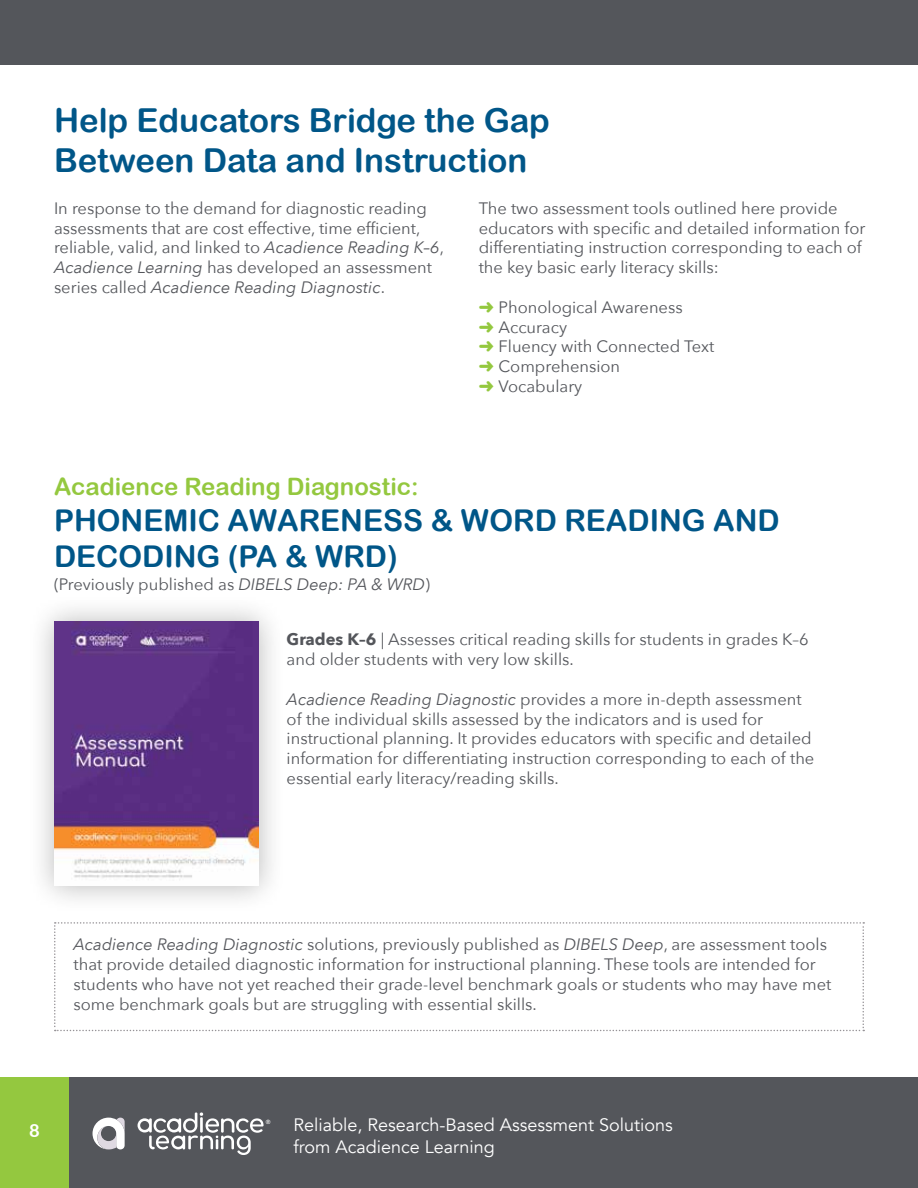
<style>
.page{position:relative;width:918px;height:1188px;background:#fff}
.page>*{position:absolute;margin:0;border:0;box-sizing:border-box;transform-origin:0 0}
.t1{font:33px/39.6px "Arial Rounded MT Bold";color:#005688}
.t2{font:30px/36px "Arial Rounded MT Bold";color:#005688}
.t3{font:24px "Arial Rounded MT Bold";color:#94c83f}
.t4{font:18px/21.6px "Avenir";color:#fff}
.t5{font:18px "Arial Rounded MT Bold";color:#fff}
.t6{font:16.5px/19.8px "Avenir Next";color:#54565b}
.t7{font:500 6px "Avenir";color:#fff}
.s1{font-style:italic}
.s2{color:#94c83f}
.s3{font-weight:700}
</style>
<div class="page">
<div style="left:0;top:1077px;width:918px;height:111px;background:#54565b"></div>
<div style="left:0;top:1077px;width:69px;height:111px;background:#94c83f"></div>
<svg style="left:93px;top:1118px;width:32px;height:31px"></svg>
<svg style="left:138px;top:1112px;width:126px;height:43px"></svg>
<div style="left:0;top:0;width:918px;height:64px;background:#54565b"></div>
<div style="left:28px;top:595px;width:258px;height:318px;background:#000;opacity:.28"></div>
<img style="left:54px;top:621px;width:204px;height:264px">
<svg style="left:54px;top:922px;width:810px;height:109px"></svg>
<h1 class="t1" style="left:54px;top:100px;width:497px">Help Educators Bridge the Gap<br>Between Data and Instruction</h1>
<p class="t6" style="left:54px;top:197px;width:392px">In response to the demand for diagnostic reading assessments that are cost effective, time efficient, reliable, valid, and linked to <span class="s1">Acadience Reading K–6</span>, <span class="s1">Acadience Learning</span> has developed an assessment series called <span class="s1">Acadience Reading Diagnostic</span>.</p>
<p class="t6" style="left:479px;top:197px;width:388px">The two assessment tools outlined here provide educators with specific and detailed information for differentiating instruction corresponding to each of the key basic early literacy skills:</p>
<p class="t6" style="left:479px;top:296px;width:237px"><span class="s2">➜</span> Phonological Awareness<br><span class="s2">➜</span> Accuracy<br><span class="s2">➜</span> Fluency with Connected Text <span class="s2">➜</span> Comprehension<br><span class="s2">➜</span> Vocabulary</p>
<h3 class="t3" style="left:54px;top:473px;width:366px">Acadience Reading Diagnostic:</h3>
<h2 class="t2" style="left:54px;top:502px;width:727px">PHONEMIC AWARENESS &amp; WORD READING AND<br>DECODING (PA &amp; WRD)</h2>
<p class="t6" style="left:54px;top:574px;width:378px">(Previously published as <span class="s1">DIBELS Deep: PA &amp; WRD</span>)</p>
<p class="t6" style="left:287px;top:629px;width:524px"><span class="s3">Grades K–6</span> | Assesses critical reading skills for students in grades K–6 and older students with very low skills.</p>
<p class="t6" style="left:287px;top:688px;width:529px"><span class="s1">Acadience Reading Diagnostic</span> provides a more in-depth assessment of the individual skills assessed by the indicators and is used for instructional planning. It provides educators with specific and detailed information for differentiating instruction corresponding to each of the essential early literacy/reading skills.</p>
<p class="t6" style="left:74px;top:934px;width:759px"><span class="s1">Acadience Reading Diagnostic</span> solutions, previously published as <span class="s1">DIBELS Deep</span>, are assessment tools that provide detailed diagnostic information for instructional planning. These tools are intended for students who have not yet reached their grade-level benchmark goals or students who may have met some benchmark goals but are struggling with essential skills.</p>
<p class="t5" style="left:29px;top:1120px;width:12px">8</p>
<p class="t7" style="left:266px;top:1117px;width:6px">®</p>
<p class="t4" style="left:293px;top:1115px;width:381px">Reliable, Research-Based Assessment Solutions from Acadience Learning</p>
</div>
